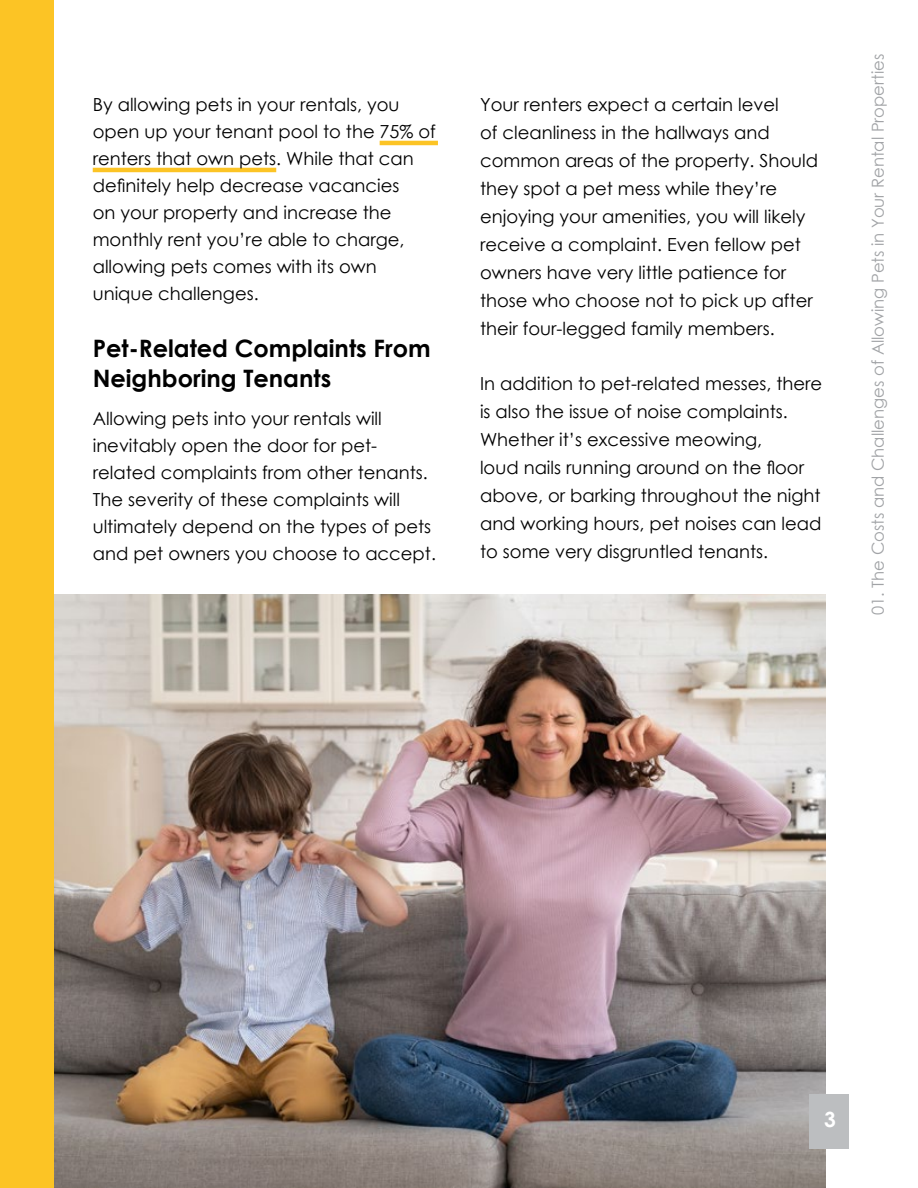
<style>
.page{position:relative;width:918px;height:1188px;background:#fff}
.page>*{position:absolute;margin:0;border:0;box-sizing:border-box;transform-origin:0 0}
.t1{font:700 24px/30px "Century Gothic";color:#000}
.t2{font:700 21px "Century Gothic";color:#fff}
.t3{font:18px/27.9px "Century Gothic";color:#000}
.t4{font:16.5px "Century Gothic";color:#a1a3a6}
.s1{font-family:"Aesthet Nova"}
</style>
<div class="page">
<img style="left:54px;top:594px;width:771px;height:594px">
<div style="left:809px;top:1094px;width:40px;height:55px;background:#bcbec0"></div>
<hr style="left:380px;top:141px;width:58px;height:4px;background:#fcc425">
<hr style="left:93px;top:168px;width:183px;height:4px;background:#fcc425">
<div style="left:0;top:0;width:54px;height:1188px;background:#fcc425"></div>
<p class="t3" style="left:93px;top:91px;width:345px;line-height:27px">By allowing pets in your rentals, you open up your tenant pool to the 75% of renters that own pets. While that can definitely help decrease vacancies<br>on your property and increase the monthly rent you’re able to charge, allowing pets comes with its own unique challenges.</p>
<h1 class="t1" style="left:93px;top:333px;width:339px">Pet-Related Complaints From<br>Neighboring Tenants</h1>
<p class="t3" style="left:93px;top:405px;width:345px;line-height:27px">Allowing pets into your rentals will inevitably open the door for pet&shy;related complaints from other tenants.<br>The severity of these complaints will ultimately depend on the types of pets and pet owners you choose to accept.</p>
<p class="t3" style="left:480px;top:91px;width:340px">Your renters expect a certain level<br>of cleanliness in the hallways and common areas of the property. Should they spot a pet mess while they’re enjoying your amenities, you will likely receive a complaint. Even fellow pet owners have very little patience for those who choose not to pick up after their four-legged family members.</p>
<p class="t3" style="left:480px;top:370px;width:344px">In addition to pet-related messes, there is also the issue of noise complaints.<br>Whether it’s excessive meowing,<br>loud nails running around on the floor above, or barking throughout the night and working hours, pet noises can lead to some very disgruntled tenants.</p>
<p class="t4" style="left:866px;top:615px;width:563px;rotate:-90deg">01. The Costs and Challenges of Allowing Pets in Your Rental Properties</p>
<p class="t2" style="left:824px;top:1106px;width:13px">3<span class="s1">1</span></p>
</div>
